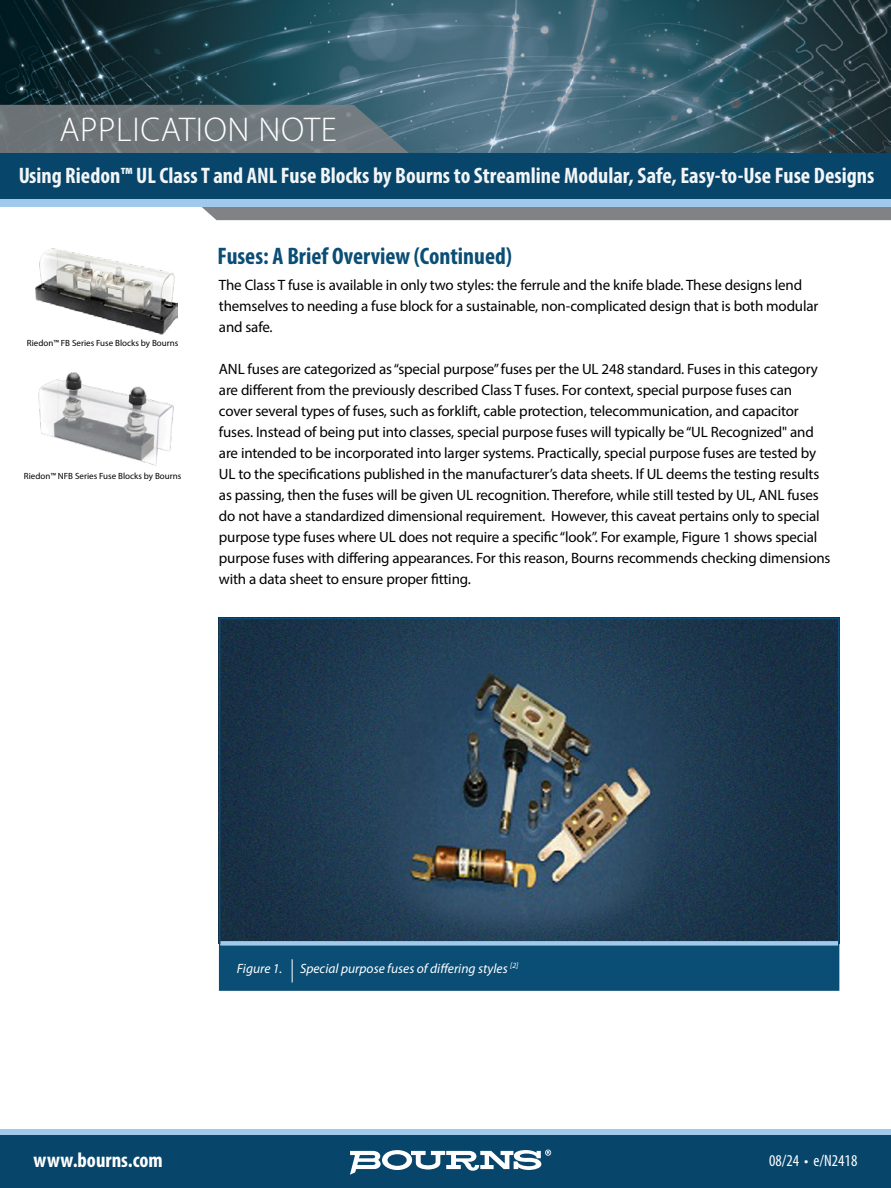
<style>
.page{position:relative;width:891px;height:1188px;background:#fff}
.page>*{position:absolute;margin:0;border:0;box-sizing:border-box;transform-origin:0 0}
.t1{font:300 34.5px "Myriad Pro";letter-spacing:.02em;color:#fff}
.t2{font:700 condensed 24px "Myriad Pro";color:#0a4d75}
.t3{font:700 condensed 22.5px "Myriad Pro";color:#fff}
.t4{font:700 condensed 21px "Myriad Pro";color:#fff}
.t5{font:condensed 16.5px "Myriad Pro";color:#fff}
.t6{font:15px/21px "Myriad Pro";letter-spacing:-.01em;color:#000}
.t7{font:italic 13.5px "Myriad Pro";color:#fff}
.t8{font:9px "Myriad Pro";color:#000}
</style>
<div class="page">
<img style="left:0;top:0;width:891px;height:153px">
<svg style="left:0;top:105px;width:425px;height:48px;background:#6b767b"></svg>
<svg style="left:142px;top:206px;width:749px;height:14px;background:#8c9196"></svg>
<div style="left:0;top:153px;width:891px;height:46px;background:#07456b"></div>
<div style="left:0;top:199px;width:891px;height:7px;background:#a0c9ec"></div>
<div style="left:0;top:1130px;width:891px;height:7px;background:#a0c9ec"></div>
<div style="left:0;top:1135px;width:891px;height:53px;background:#07456b"></div>
<svg style="left:350px;top:1150px;width:201px;height:25px"></svg>
<img style="left:35px;top:248px;width:142px;height:87px">
<img style="left:38px;top:372px;width:136px;height:94px">
<img style="left:219px;top:617px;width:620px;height:324px">
<div style="left:220px;top:946px;width:618px;height:44px;background:#0a4d75"></div>
<div style="left:220px;top:941px;width:618px;height:5px;background:#a0c9ec"></div>
<svg style="left:292px;top:959px;width:1px;height:24px"></svg>
<h1 class="t1" style="left:59px;top:108px;width:279px">APPLICATION NOTE</h1>
<h3 class="t3" style="left:18px;top:162px;width:858px">Using Riedon™ UL Class T and ANL Fuse Blocks by Bourns to Streamline Modular, Safe, Easy-to-Use Fuse Designs</h3>
<p class="t8" style="left:27px;top:337px;width:153px">Riedon™ FB Series Fuse Blocks by Bourns</p>
<p class="t8" style="left:24px;top:470px;width:159px">Riedon™ NFB Series Fuse Blocks by Bourns</p>
<h2 class="t2" style="left:217px;top:241px;width:296px">Fuses: A Brief Overview (Continued)</h2>
<p class="t6" style="left:219px;top:274px;width:601px">The Class T fuse is available in only two styles: the ferrule and the knife blade. These designs lend themselves to needing a fuse block for a sustainable, non-complicated design that is both modular and safe.</p>
<p class="t6" style="left:219px;top:358px;width:613px">ANL fuses are categorized as “special purpose” fuses per the UL 248 standard. Fuses in this category are different from the previously described Class T fuses. For context, special purpose fuses can<br>cover several types of fuses, such as forklift, cable protection, telecommunication, and capacitor fuses. Instead of being put into classes, special purpose fuses will typically be “UL Recognized" and are intended to be incorporated into larger systems. Practically, special purpose fuses are tested by UL to the specifications published in the manufacturer’s data sheets. If UL deems the testing results as passing, then the fuses will be given UL recognition. Therefore, while still tested by UL, ANL fuses do not have a standardized dimensional requirement. However, this caveat pertains only to special purpose type fuses where UL does not require a specific “look”. For example, Figure 1 shows special purpose fuses with differing appearances. For this reason, Bourns recommends checking dimensions with a data sheet to ensure proper fitting.</p>
<p class="t7" style="left:237px;top:961px;width:47px">Figure 1.</p>
<p class="t7" style="left:300px;top:961px;width:220px">Special purpose fuses of differing styles <sup>[2]</sup></p>
<h3 class="t4" style="left:34px;top:1147px;width:131px">www.bourns.com</h3>
<p class="t5" style="left:769px;top:1151px;width:90px">08/24 • e/N2418</p>
</div>
